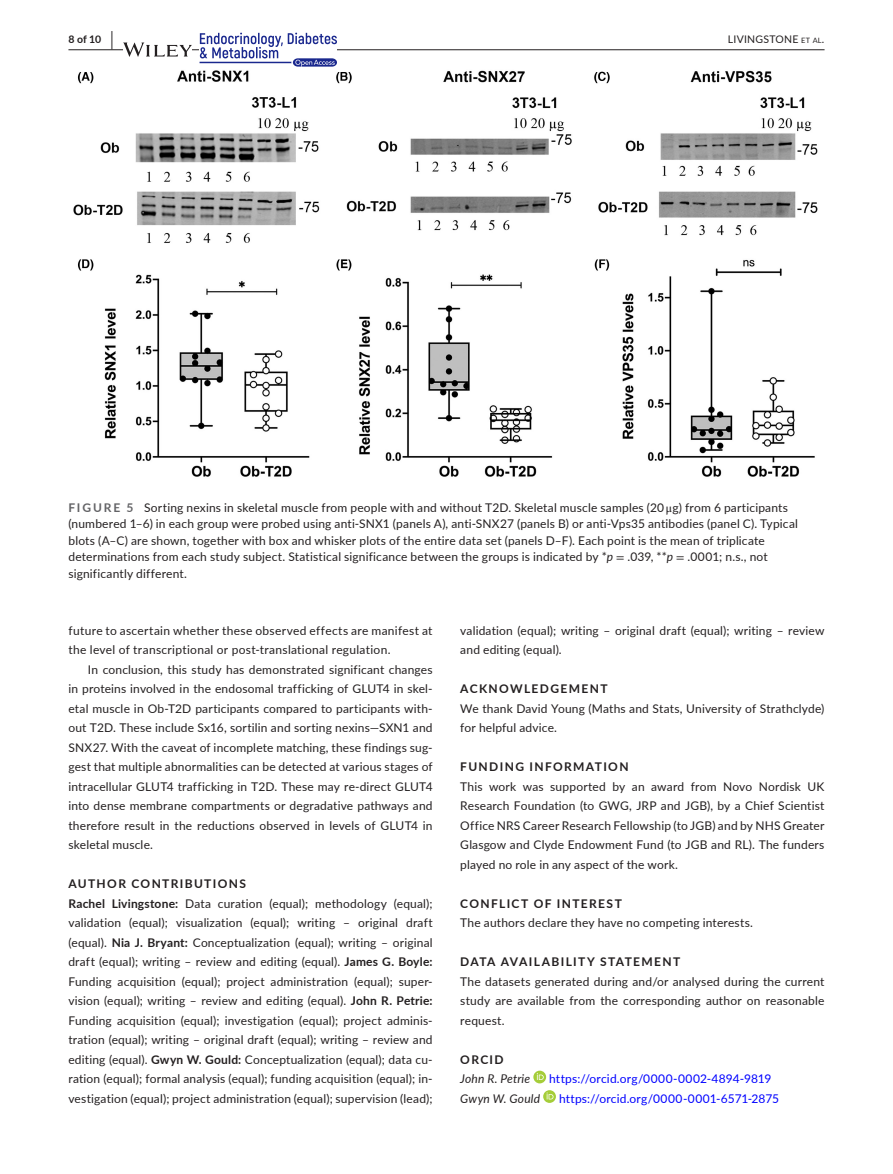
<style>
.page{position:relative;width:893px;height:1174px;background:#fff}
.page>*{position:absolute;margin:0;border:0;box-sizing:border-box;transform-origin:0 0}
.t1{font:12px/19.5px "Lato";letter-spacing:.015em;color:#231f20}
.t2{font:700 12px "Lato";letter-spacing:.115em;color:#231f20}
.t3{font:12px "Lato";letter-spacing:.01em;color:#00f}
.t4{font:italic 12px "Lato";letter-spacing:.015em;color:#231f20}
.t5{font:10.5px "Lato";letter-spacing:.02em;color:#231f20}
.t6{font:700 10.5px "Lato";color:#231f20}
.s1{font-size:19.5px}
.s2{font-size:7.35px}
.s3{font-weight:700;color:#636366}
.s4{font-family:"STIX"}
.s5{font-style:italic}
.s6{font-weight:700}
</style>
<div class="page">
<hr style="left:68px;top:49px;width:756px;height:1px;background:#231f20">
<svg style="left:123px;top:42px;width:69px;height:15px"></svg>
<svg style="left:200px;top:33px;width:137px;height:34px"></svg>
<svg style="left:533px;top:1070px;width:13px;height:13px"></svg>
<svg style="left:537px;top:1073px;width:7px;height:7px"></svg>
<svg style="left:543px;top:1090px;width:13px;height:12px"></svg>
<svg style="left:547px;top:1092px;width:6px;height:7px"></svg>
<img style="left:73px;top:70px;width:745px;height:407px">
<p class="t6" style="left:68px;top:31px;width:46px">8 of 10 <span class="s1">|</span></p>
<p class="t5" style="left:728px;top:31px;width:98px">LIVINGSTONE <span class="s2">et al</span>.</p>
<p class="t1" style="left:68px;top:498px;width:731px;line-height:16.5px"><span class="s3">FIGURE 5</span> Sorting nexins in skeletal muscle from people with and without T2D. Skeletal muscle samples (20 <span class="s4">μ</span>g) from 6 participants (numbered 1–6) in each group were probed using anti-SNX1 (panels A), anti-SNX27 (panels B) or anti-Vps35 antibodies (panel C). Typical blots (A–C) are shown, together with box and whisker plots of the entire data set (panels D–F). Each point is the mean of triplicate determinations from each study subject. Statistical significance between the groups is indicated by *<span class="s5">p</span> <span class="s4">=</span> .039, **<span class="s5">p</span> <span class="s4">=</span> .0001; n.s., not significantly different.</p>
<p class="t1" style="left:68px;top:620px;width:366px">future to ascertain whether these observed effects are manifest at the level of transcriptional or post-translational regulation.</p>
<p class="t1" style="left:68px;top:659px;width:366px;text-align:justify;text-indent:20px">In conclusion, this study has demonstrated significant changes in proteins involved in the endosomal trafficking of GLUT4 in skel&shy;etal muscle in Ob-T2D participants compared to participants with&shy;out T2D. These include Sx16, sortilin and sorting nexins—SXN1 and SNX27. With the caveat of incomplete matching, these findings sug&shy;gest that multiple abnormalities can be detected at various stages of intracellular GLUT4 trafficking in T2D. These may re-direct GLUT4 into dense membrane compartments or degradative pathways and therefore result in the reductions observed in levels of GLUT4 in skeletal muscle.</p>
<p class="t1" style="left:68px;top:873px;width:366px"><span class="s6">AUTHOR CONTRIBUTIONS<br>Rachel Livingstone:</span> Data curation (equal); methodology (equal); validation (equal); visualization (equal); writing – original draft (equal). <span class="s6">Nia J. Bryant:</span> Conceptualization (equal); writing – original draft (equal); writing – review and editing (equal). <span class="s6">James G. Boyle:<br></span>Funding acquisition (equal); project administration (equal); super&shy;vision (equal); writing – review and editing (equal). <span class="s6">John R. Petrie:<br></span>Funding acquisition (equal); investigation (equal); project adminis&shy;tration (equal); writing – original draft (equal); writing – review and editing (equal). <span class="s6">Gwyn W. Gould:</span> Conceptualization (equal); data cu&shy;ration (equal); formal analysis (equal); funding acquisition (equal); in&shy;vestigation (equal); project administration (equal); supervision (lead);</p>
<p class="t1" style="left:460px;top:620px;width:366px">validation (equal); writing – original draft (equal); writing – review and editing (equal).</p>
<p class="t2" style="left:460px;top:680px;width:149px">ACKNOWLEDGEMENT</p>
<p class="t1" style="left:460px;top:698px;width:366px">We thank David Young (Maths and Stats, University of Strathclyde) for helpful advice.</p>
<p class="t2" style="left:460px;top:758px;width:170px">FUNDING INFORMATION</p>
<p class="t1" style="left:460px;top:776px;width:366px;text-align:justify">This work was supported by an award from Novo Nordisk UK Research Foundation (to GWG, JRP and JGB), by a Chief Scientist Office NRS Career Research Fellowship (to JGB) and by NHS Greater Glasgow and Clyde Endowment Fund (to JGB and RL). The funders played no role in any aspect of the work.</p>
<p class="t2" style="left:460px;top:894px;width:163px">CONFLICT OF INTEREST</p>
<p class="t1" style="left:460px;top:912px;width:294px">The authors declare they have no competing interests.</p>
<p class="t2" style="left:460px;top:953px;width:221px">DATA AVAILABILITY STATEMENT</p>
<p class="t1" style="left:460px;top:971px;width:366px;text-align:justify">The datasets generated during and/or analysed during the current study are available from the corresponding author on reasonable request.</p>
<p class="t2" style="left:460px;top:1050px;width:45px">ORCID</p>
<p class="t4" style="left:460px;top:1070px;width:71px">John R. Petrie</p>
<p class="t3" style="left:549px;top:1070px;width:224px">https://orcid.org/0000-0002-4894-9819</p>
<p class="t4" style="left:460px;top:1090px;width:81px">Gwyn W. Gould</p>
<p class="t3" style="left:559px;top:1090px;width:222px">https://orcid.org/0000-0001-6571-2875</p>
</div>
